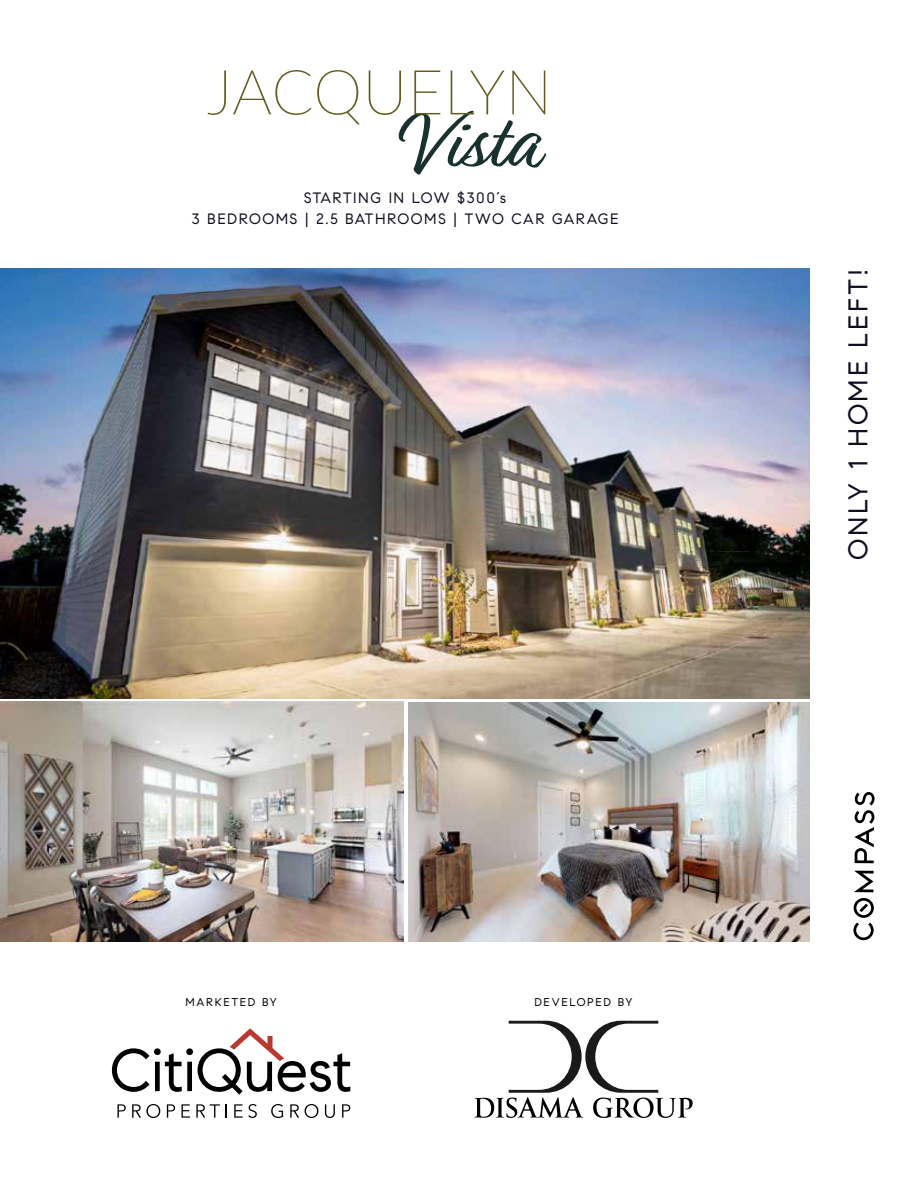
<style>
.page{position:relative;width:918px;height:1188px;background:#fff}
.page>*{position:absolute;margin:0;border:0;box-sizing:border-box;transform-origin:0 0}
.t1{font:100 62.4px "Lato";letter-spacing:-.005em;color:#645d21}
.t2{font:27px "Compass Sans";letter-spacing:.1em;color:#110e22}
.t3{font:15px/21px "Compass Sans";letter-spacing:.1em;color:#110e22;text-align:center}
.t4{font:11.25px "Compass Sans";letter-spacing:.15em;color:#000}
</style>
<div class="page">
<svg style="left:398px;top:110px;width:148px;height:65px"></svg>
<img style="left:0;top:269px;width:810px;height:429px">
<svg style="left:854px;top:871px;width:20px;height:21px"></svg>
<svg style="left:853px;top:898px;width:21px;height:42px"></svg>
<svg style="left:855px;top:792px;width:20px;height:71px"></svg>
<img style="left:0;top:702px;width:404px;height:240px">
<img style="left:408px;top:702px;width:402px;height:240px">
<svg style="left:112px;top:1028px;width:238px;height:67px"></svg>
<svg style="left:118px;top:1104px;width:8px;height:14px"></svg>
<svg style="left:132px;top:1104px;width:28px;height:14px"></svg>
<svg style="left:167px;top:1104px;width:8px;height:14px"></svg>
<svg style="left:182px;top:1104px;width:8px;height:14px"></svg>
<svg style="left:196px;top:1104px;width:24px;height:14px"></svg>
<svg style="left:226px;top:1104px;width:1px;height:14px"></svg>
<svg style="left:234px;top:1104px;width:23px;height:14px"></svg>
<svg style="left:271px;top:1104px;width:12px;height:14px"></svg>
<svg style="left:290px;top:1104px;width:9px;height:14px"></svg>
<svg style="left:305px;top:1104px;width:13px;height:14px"></svg>
<svg style="left:325px;top:1104px;width:10px;height:14px"></svg>
<svg style="left:342px;top:1104px;width:8px;height:14px"></svg>
<svg style="left:474px;top:1021px;width:219px;height:97px"></svg>
<h1 class="t1" style="left:207px;top:49px;width:347px">JACQUELYN</h1>
<p class="t3" style="left:191px;top:187px;width:429px">STARTING IN LOW $300’s<br>3 BEDROOMS | 2.5 BATHROOMS | TWO CAR GARAGE</p>
<p class="t4" style="left:185px;top:995px;width:93px">MARKETED BY</p>
<p class="t4" style="left:534px;top:995px;width:99px">DEVELOPED BY</p>
<h2 class="t2" style="left:842px;top:560px;width:292px;rotate:-90deg">ONLY 1 HOME LEFT!</h2>
</div>
